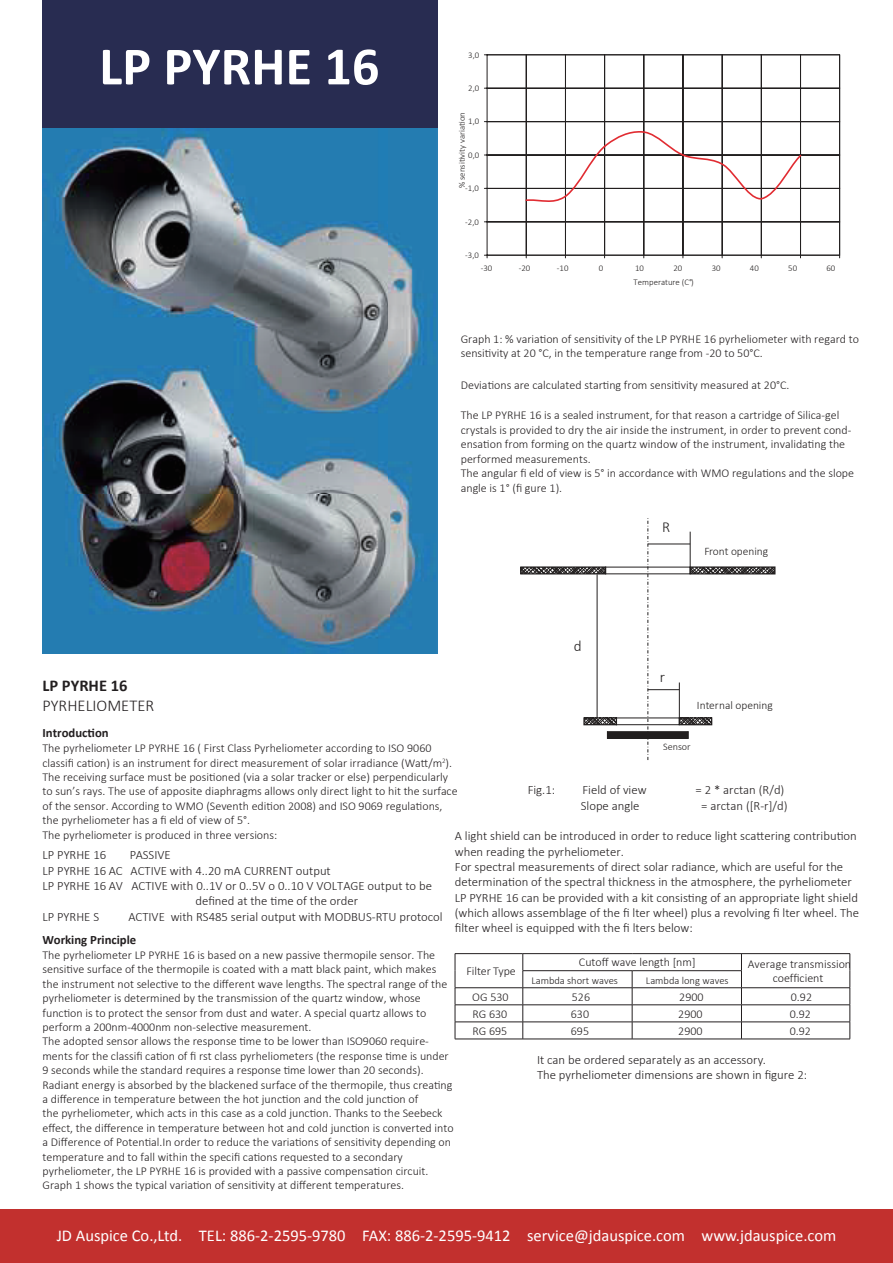
<style>
.page{position:relative;width:893px;height:1263px;background:#fff}
.page>*{position:absolute;margin:0;border:0;box-sizing:border-box;transform-origin:0 0}
.t1{font:700 54.45px "Calibri";color:#fff}
.t2{font:16.5px "Calibri";color:#fff}
.t3{font:300 16.5px "Calibri";color:#231f20}
.t4{font:700 16.5px "Calibri";color:#231f20}
.t5{font:300 15.15px "Calibri";color:#221f1f}
.t6{font:300 12.75px/15.3px "Calibri";color:#231f20}
.t7{font:700 12.75px "Calibri";color:#231f20}
.t8{font:300 12px/14.4px "Calibri";color:#231f20}
.t9{font:300 11.4px "Calibri";color:#221f1f}
.t10{font:300 10.5px "Calibri";color:#231f20}
.t11{font:300 10.2px "Calibri";color:#221f1f}
.t12{font:300 8.7px "Calibri";color:#221f1f}
.s1{font-family:"Adobe Ming Std"}
</style>
<div class="page">
<img style="left:43px;top:128px;width:395px;height:525px">
<div style="left:43px;top:0;width:395px;height:128px;background:#282c51"></div>
<svg style="left:484px;top:54px;width:356px;height:202px"></svg>
<hr style="left:487px;top:255px;width:353px;height:1px;background:#221f1f">
<svg style="left:524px;top:130px;width:279px;height:74px"></svg>
<div style="left:520px;top:566px;width:86px;height:8px;border:1px solid #221f1f"></div>
<svg style="left:521px;top:518px;width:254px;height:242px"></svg>
<hr style="left:679px;top:682px;width:1px;height:36px;background:#221f1f">
<hr style="left:690px;top:532px;width:1px;height:35px;background:#221f1f">
<hr style="left:648px;top:544px;width:42px;height:1px;background:#221f1f">
<hr style="left:648px;top:689px;width:31px;height:1px;background:#221f1f">
<hr style="left:455px;top:953px;width:68px;height:1px;background:#231f20">
<hr style="left:523px;top:953px;width:109px;height:1px;background:#231f20">
<hr style="left:632px;top:953px;width:218px;height:1px;background:#231f20">
<hr style="left:523px;top:970px;width:109px;height:1px;background:#231f20">
<hr style="left:632px;top:970px;width:110px;height:1px;background:#231f20">
<hr style="left:455px;top:987px;width:68px;height:1px;background:#231f20">
<hr style="left:523px;top:987px;width:109px;height:1px;background:#231f20">
<hr style="left:632px;top:987px;width:109px;height:1px;background:#231f20">
<hr style="left:741px;top:987px;width:109px;height:1px;background:#231f20">
<hr style="left:455px;top:1004px;width:68px;height:1px;background:#231f20">
<hr style="left:523px;top:1004px;width:109px;height:1px;background:#231f20">
<hr style="left:632px;top:1004px;width:109px;height:1px;background:#231f20">
<hr style="left:741px;top:1004px;width:109px;height:1px;background:#231f20">
<hr style="left:455px;top:1022px;width:68px;height:1px;background:#231f20">
<svg style="left:455px;top:954px;width:1px;height:85px"></svg>
<hr style="left:523px;top:1022px;width:109px;height:1px;background:#231f20">
<svg style="left:523px;top:954px;width:1px;height:85px"></svg>
<hr style="left:632px;top:1022px;width:109px;height:1px;background:#231f20">
<svg style="left:632px;top:971px;width:1px;height:68px"></svg>
<hr style="left:741px;top:1022px;width:109px;height:1px;background:#231f20">
<svg style="left:741px;top:954px;width:1px;height:85px"></svg>
<svg style="left:850px;top:954px;width:1px;height:85px"></svg>
<hr style="left:455px;top:1039px;width:395px;height:1px;background:#231f20">
<div style="left:0;top:1209px;width:893px;height:54px;background:#c2302e"></div>
<h1 class="t1" style="left:99px;top:31px;width:282px">LP PYRHE 16</h1>
<h2 class="t4" style="left:43px;top:675px;width:87px">LP PYRHE 16</h2>
<h2 class="t3" style="left:43px;top:695px;width:113px">PYRHELIOMETER</h2>
<p class="t12" style="left:468px;top:49px;width:13px">3,0</p>
<p class="t12" style="left:468px;top:83px;width:13px">2,0</p>
<p class="t12" style="left:456px;top:188px;width:78px;rotate:-90deg">% sensitivity variation</p>
<p class="t12" style="left:468px;top:116px;width:13px">1,0</p>
<p class="t12" style="left:468px;top:150px;width:13px">0,0</p>
<p class="t12" style="left:465px;top:183px;width:15px">-1,0</p>
<p class="t12" style="left:465px;top:216px;width:15px">-2,0</p>
<p class="t12" style="left:465px;top:250px;width:15px">-3,0</p>
<p class="t12" style="left:481px;top:262px;width:13px">-30</p>
<p class="t12" style="left:519px;top:262px;width:13px">-20</p>
<p class="t12" style="left:557px;top:262px;width:13px">-10</p>
<p class="t12" style="left:599px;top:262px;width:6px">0</p>
<p class="t12" style="left:635px;top:262px;width:10px">10</p>
<p class="t12" style="left:673px;top:262px;width:10px">20</p>
<p class="t12" style="left:712px;top:262px;width:10px">30</p>
<p class="t12" style="left:750px;top:262px;width:10px">40</p>
<p class="t12" style="left:788px;top:262px;width:10px">50</p>
<p class="t12" style="left:826px;top:262px;width:10px">60</p>
<p class="t12" style="left:634px;top:277px;width:62px">Temperature (C°)</p>
<p class="t8" style="left:461px;top:332px;width:400px">Graph 1: % variation of sensitivity of the LP PYRHE 16 pyrheliometer with regard to sensitivity at 20 °C, in the temperature range from -20 to 50°C.</p>
<p class="t8" style="left:461px;top:378px;width:330px">Deviations are calculated starting from sensitivity measured at 20°C.</p>
<p class="t8" style="left:461px;top:408px;width:395px">The LP PYRHE 16 is a sealed instrument, for that reason a cartridge of Silica-gel crystals is provided to dry the air inside the instrument, in order to prevent cond&shy;ensation from forming on the quartz window of the instrument, invalidating the performed measurements.<br>The angular fi eld of view is 5° in accordance with WMO regulations and the slope angle is 1° (fi gure 1).</p>
<p class="t5" style="left:574px;top:636px;width:9px">d</p>
<p class="t5" style="left:662px;top:518px;width:10px">R</p>
<p class="t9" style="left:704px;top:544px;width:65px">Front opening</p>
<p class="t5" style="left:660px;top:667px;width:7px">r</p>
<p class="t9" style="left:697px;top:698px;width:77px">Internal opening</p>
<p class="t7" style="left:43px;top:724px;width:68px">Introduction</p>
<p class="t8" style="left:43px;top:741px;width:417px">The pyrheliometer LP PYRHE 16 ( First Class Pyrheliometer according to ISO 9060 classifi cation) is an instrument for direct measurement of solar irradiance (Watt/m<sup>2</sup>).<br>The receiving surface must be positioned (via a solar tracker or else) perpendicularly to sun’s rays. The use of apposite diaphragms allows only direct light to hit the surface of the sensor. According to WMO (Seventh edition 2008) and ISO 9069 regulations, the pyrheliometer has a fi eld of view of 5°.<br>The pyrheliometer is produced in three versions:</p>
<p class="t6" style="left:43px;top:847px;width:65px">LP PYRHE 16</p>
<p class="t11" style="left:663px;top:740px;width:29px">Sensor</p>
<p class="t6" style="left:528px;top:782px;width:29px">Fig.1:</p>
<p class="t6" style="left:583px;top:782px;width:66px">Field of view</p>
<p class="t6" style="left:695px;top:782px;width:90px">= 2 * arctan (R/d)</p>
<p class="t6" style="left:581px;top:798px;width:60px">Slope angle</p>
<p class="t6" style="left:701px;top:798px;width:88px">= arctan ([R-r]/d)</p>
<p class="t6" style="left:455px;top:828px;width:406px">A light shield can be introduced in order to reduce light scattering contribution when reading the pyrheliometer.<br>For spectral measurements of direct solar radiance, which are useful for the determination of the spectral thickness in the atmosphere, the pyrheliometer LP PYRHE 16 can be provided with a kit consisting of an appropriate light shield (which allows assemblage of the fi lter wheel) plus a revolving fi lter wheel. The filter wheel is equipped with the fi lters below:</p>
<p class="t8" style="left:466px;top:964px;width:51px">Filter Type</p>
<p class="t6" style="left:42px;top:847px;width:391px;text-indent:87px">PASSIVE<br>LP PYRHE 16 AC ACTIVE with 4..20 mA CURRENT output<br>LP PYRHE 16 AV ACTIVE with 0..1V or 0..5V o 0..10 V VOLTAGE output to be<span class="s1">　　　　　　　　　　　　</span>defined at the time of the order<br>LP PYRHE S</p>
<p class="t6" style="left:128px;top:908px;width:316px">ACTIVE with RS485 serial output with MODBUS-RTU protocol</p>
<p class="t7" style="left:42px;top:931px;width:95px">Working Principle</p>
<p class="t8" style="left:43px;top:947px;width:413px">The pyrheliometer LP PYRHE 16 is based on a new passive thermopile sensor. The sensitive surface of the thermopile is coated with a matt black paint, which makes the instrument not selective to the different wave lengths. The spectral range of the pyrheliometer is determined by the transmission of the quartz window, whose function is to protect the sensor from dust and water. A special quartz allows to perform a 200nm-4000nm non-selective measurement.<br>The adopted sensor allows the response time to be lower than ISO9060 require&shy;ments for the classifi cation of fi rst class pyrheliometers (the response time is under 9 seconds while the standard requires a response time lower than 20 seconds).<br>Radiant energy is absorbed by the blackened surface of the thermopile, thus creating a difference in temperature between the hot junction and the cold junction of<br>the pyrheliometer, which acts in this case as a cold junction. Thanks to the Seebeck effect, the difference in temperature between hot and cold junction is converted into a Difference of Potential.In order to reduce the variations of sensitivity depending on temperature and to fall within the specifi cations requested to a secondary pyrheliometer, the LP PYRHE 16 is provided with a passive compensation circuit.<br>Graph 1 shows the typical variation of sensitivity at different temperatures.</p>
<p class="t8" style="left:579px;top:955px;width:118px">Cutoff wave length [nm]</p>
<p class="t8" style="left:748px;top:956px;width:105px">Average transmission</p>
<p class="t10" style="left:531px;top:973px;width:88px">Lambda short waves</p>
<p class="t8" style="left:773px;top:971px;width:52px">coefficient</p>
<p class="t10" style="left:646px;top:973px;width:84px">Lambda long waves</p>
<p class="t8" style="left:472px;top:989px;width:38px">OG 530</p>
<p class="t8" style="left:572px;top:989px;width:20px">526</p>
<p class="t8" style="left:679px;top:989px;width:26px">2900</p>
<p class="t8" style="left:791px;top:989px;width:23px">0.92</p>
<p class="t8" style="left:472px;top:1006px;width:36px">RG 630</p>
<p class="t8" style="left:571px;top:1006px;width:20px">630</p>
<p class="t8" style="left:678px;top:1006px;width:26px">2900</p>
<p class="t8" style="left:790px;top:1006px;width:23px">0.92</p>
<p class="t8" style="left:472px;top:1023px;width:36px">RG 695</p>
<p class="t8" style="left:571px;top:1023px;width:20px">695</p>
<p class="t8" style="left:678px;top:1023px;width:26px">2900</p>
<p class="t8" style="left:790px;top:1023px;width:23px">0.92</p>
<p class="t6" style="left:537px;top:1052px;width:272px">It can be ordered separately as an accessory.<br>The pyrheliometer dimensions are shown in figure 2:</p>
<h2 class="t2" style="left:57px;top:1225px;width:781px">JD Auspice Co.,Ltd. TEL: 886-2-2595-9780 FAX: 886-2-2595-9412 service@jdauspice.com www.jdauspice.com</h2>
</div>
